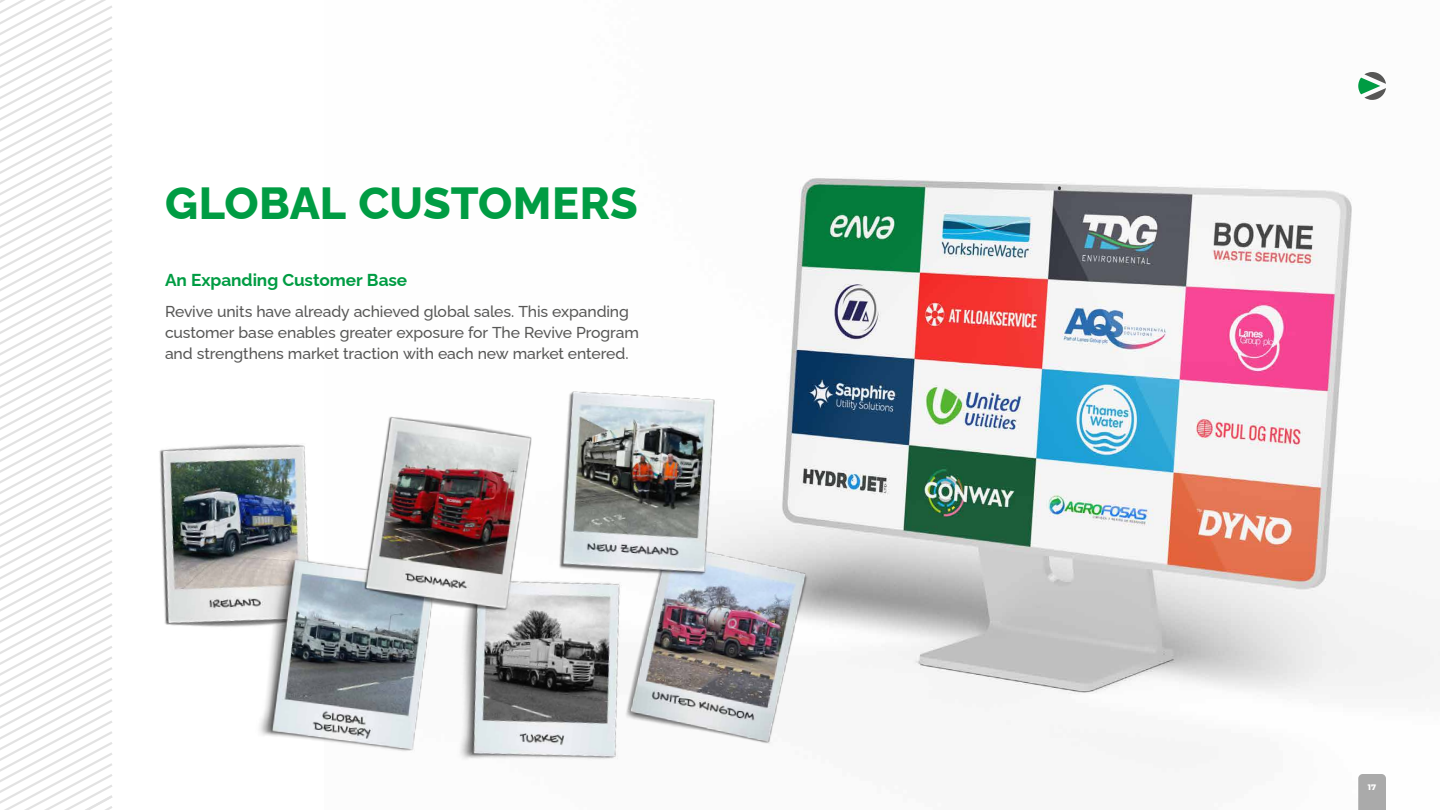
<style>
.page{position:relative;width:1440px;height:810px;background:#fff}
.page>*{position:absolute;margin:0;border:0;box-sizing:border-box;transform-origin:0 0}
.t1{font:800 45px "Raleway";letter-spacing:.005em;color:#009c43}
.t2{font:700 17.25px "Raleway";letter-spacing:-.005em;color:#009c43}
.t3{font:500 15.75px/21px "Raleway";letter-spacing:-.01em;color:#575756}
.t4{font:800 7.95px "Montserrat";color:#fff}
</style>
<div class="page">
<svg style="left:0;top:0;width:112px;height:810px"></svg>
<img style="left:799px;top:178px;width:641px;height:517px">
<img style="left:52px;top:222px;width:860px;height:588px">
<svg style="left:1358px;top:72px;width:28px;height:28px"></svg>
<svg style="left:1358px;top:774px;width:28px;height:36px"></svg>
<h1 class="t1" style="left:165px;top:168px;width:474px">GLOBAL CUSTOMERS</h1>
<p class="t2" style="left:165px;top:266px;width:244px">An Expanding Customer Base</p>
<p class="t3" style="left:165px;top:299px;width:476px">Revive units have already achieved global sales. This expanding customer base enables greater exposure for The Revive Program and strengthens market traction with each new market entered.</p>
<p class="t4" style="left:1368px;top:782px;width:10px">17</p>
</div>
